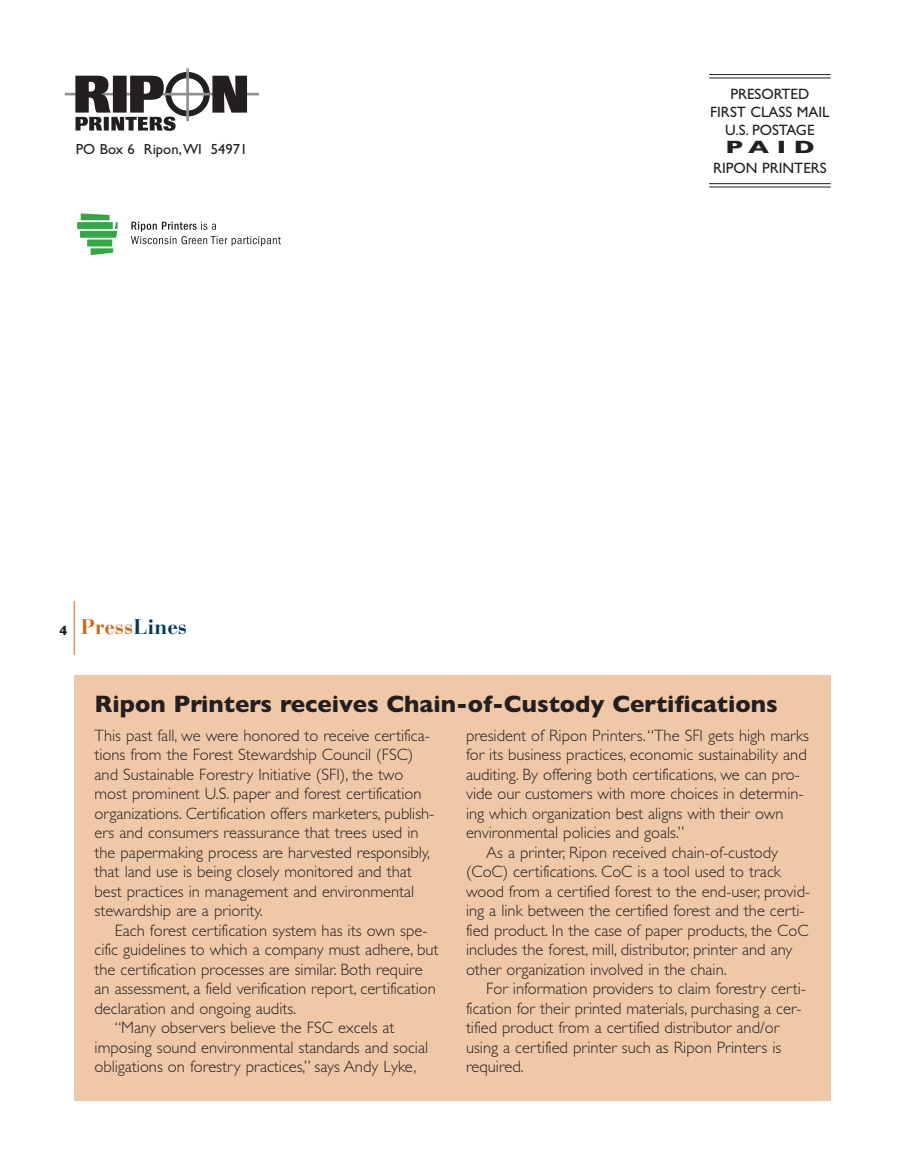
<style>
.page{position:relative;width:905px;height:1175px;background:#fff}
.page>*{position:absolute;margin:0;border:0;box-sizing:border-box;transform-origin:0 0}
.t1{font:24px "Gill Sans Bold OV OONMLA";color:#231f20}
.t2{font:21px "Bauer Bodoni Bold OV QONMLA";color:#ca6c17}
.t3{font:18px "Gill Sans Bold OV OONMLA";color:#231f20;scale:1.4 1}
.t4{font:16.5px/19.5px "Gill Sans Light OV NONMLA";color:#231f20}
.t5{font:15px/18px "Gill Sans OV PONMLA";color:#231f20;text-align:center}
.t6{font:14.7px "Gill Sans OV PONMLA";color:#231f20}
.s1{font-family:"Gill Sans Bold OV OONMLA";font-size:13.5px;color:#231f20}
.s2{color:#003a62}
</style>
<div class="page">
<div style="left:74px;top:675px;width:756px;height:425px;background:#efc9a7"></div>
<hr style="left:709px;top:74px;width:121px;height:1px;background:#231f20">
<hr style="left:709px;top:78px;width:121px;height:1px;background:#231f20">
<svg style="left:65px;top:68px;width:194px;height:63px"></svg>
<hr style="left:709px;top:187px;width:121px;height:1px;background:#231f20">
<hr style="left:709px;top:183px;width:121px;height:1px;background:#231f20">
<hr style="left:74px;top:601px;width:1px;height:54px;background:#ca6c17">
<svg style="left:77px;top:213px;width:41px;height:42px"></svg>
<svg style="left:131px;top:222px;width:150px;height:24px"></svg>
<p class="t6" style="left:76px;top:140px;width:173px">PO Box 6 Ripon,WI 54971</p>
<p class="t2" style="left:59px;top:614px;width:129px"><span class="s1">4</span> Press<span class="s2">Lines</span></p>
<p class="t5" style="left:710px;top:84px;width:121px">PRESORTED<br>FIRST CLASS MAIL<br>U.S. POSTAGE</p>
<p class="t3" style="left:725px;top:136px;width:65px">PAID</p>
<p class="t5" style="left:713px;top:159px;width:115px">RIPON PRINTERS</p>
<h1 class="t1" style="left:95px;top:690px;width:684px">Ripon Printers receives Chain-of-Custody Certifications</h1>
<p class="t4" style="left:466px;top:725px;width:344px">president of Ripon Printers. “The SFI gets high marks</p>
<p class="t4" style="left:466px;top:744px;width:342px">for its business practices, economic sustainability and</p>
<p class="t4" style="left:466px;top:764px;width:335px">auditing. By offering both certifications, we can pro-</p>
<p class="t4" style="left:466px;top:783px;width:339px">vide our customers with more choices in determin-</p>
<p class="t4" style="left:466px;top:803px;width:319px">ing which organization best aligns with their own</p>
<p class="t4" style="left:466px;top:822px;width:220px">environmental policies and goals.”</p>
<p class="t4" style="left:486px;top:842px;width:293px">As a printer, Ripon received chain-of-custody</p>
<p class="t4" style="left:466px;top:861px;width:316px">(CoC) certifications. CoC is a tool used to track</p>
<p class="t4" style="left:466px;top:881px;width:346px">wood from a certified forest to the end-user, provid-</p>
<p class="t4" style="left:466px;top:900px;width:340px">ing a link between the certified forest and the certi-</p>
<p class="t4" style="left:466px;top:920px;width:344px">fied product. In the case of paper products, the CoC</p>
<p class="t4" style="left:466px;top:939px;width:328px">includes the forest, mill, distributor, printer and any</p>
<p class="t4" style="left:466px;top:959px;width:262px">other organization involved in the chain.</p>
<p class="t4" style="left:486px;top:978px;width:321px">For information providers to claim forestry certi-</p>
<p class="t4" style="left:466px;top:998px;width:337px">fication for their printed materials, purchasing a cer-</p>
<p class="t4" style="left:466px;top:1017px;width:315px">tified product from a certified distributor and/or</p>
<p class="t4" style="left:466px;top:1037px;width:317px">using a certified printer such as Ripon Printers is</p>
<p class="t4" style="left:466px;top:1056px;width:59px">required.</p>
<p class="t4" style="left:94px;top:725px;width:341px">This past fall, we were honored to receive certifica&shy;tions from the Forest Stewardship Council (FSC) and Sustainable Forestry Initiative (SFI), the two most prominent U.S. paper and forest certification organizations. Certification offers marketers, publish&shy;ers and consumers reassurance that trees used in the papermaking process are harvested responsibly, that land use is being closely monitored and that best practices in management and environmental stewardship are a priority.</p>
<p class="t4" style="left:115px;top:920px;width:314px">Each forest certification system has its own spe-</p>
<p class="t4" style="left:95px;top:939px;width:345px">cific guidelines to which a company must adhere, but</p>
<p class="t4" style="left:95px;top:959px;width:329px">the certification processes are similar. Both require</p>
<p class="t4" style="left:95px;top:978px;width:343px">an assessment, a field verification report, certification</p>
<p class="t4" style="left:95px;top:998px;width:203px">declaration and ongoing audits.</p>
<p class="t4" style="left:115px;top:1017px;width:281px">“Many observers believe the FSC excels at</p>
<p class="t4" style="left:95px;top:1037px;width:335px">imposing sound environmental standards and social</p>
<p class="t4" style="left:95px;top:1056px;width:323px">obligations on forestry practices,” says Andy Lyke,</p>
</div>
